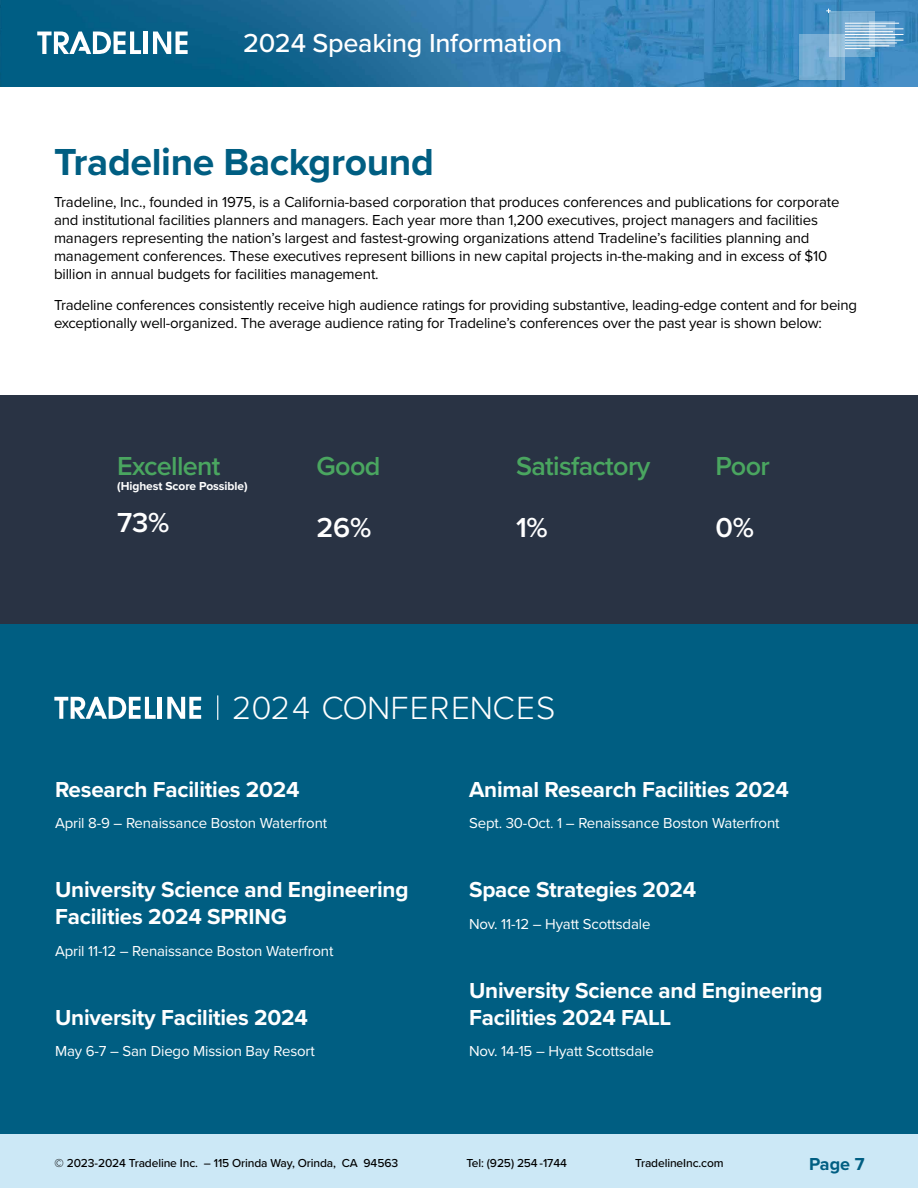
<style>
.page{position:relative;width:918px;height:1188px;background:#fff}
.page>*{position:absolute;margin:0;border:0;box-sizing:border-box;transform-origin:0 0}
.t1{font:700 39px "Proxima Nova";letter-spacing:-.01em;color:#005e82}
.t2{font:300 33.3px "Proxima Nova";color:#fff}
.t3{font:600 28.5px "Proxima Nova";color:#fff}
.t4{font:600 27px "Proxima Nova";letter-spacing:-.025em;color:#4aa660}
.t5{font:500 27px "Proxima Nova";letter-spacing:-.01em;color:#fff}
.t6{font:700 22.5px/27px "Proxima Nova";letter-spacing:-.01em;color:#fff}
.t7{font:700 18px "Proxima Nova";color:#005e82}
.t8{font:15px/18px "Proxima Nova";letter-spacing:-.01em;color:#000}
.t9{font:15px "Proxima Nova";letter-spacing:-.01em;color:#fff}
.t10{font:500 12px "Proxima Nova";letter-spacing:-.01em;color:#000}
.t11{font:700 12px "Proxima Nova";letter-spacing:-.005em;color:#fff}
</style>
<div class="page">
<img style="left:0;top:0;width:918px;height:86px">
<hr style="left:143px;top:32px;width:4px;height:22px;background:#fff">
<svg style="left:153px;top:32px;width:35px;height:22px"></svg>
<svg style="left:37px;top:32px;width:104px;height:22px"></svg>
<div style="left:0;top:1135px;width:918px;height:53px;background:#cce8f6"></div>
<hr style="left:845px;top:43px;width:52px;height:1px;background:#fff">
<hr style="left:845px;top:40px;width:58px;height:1px;background:#fff">
<hr style="left:845px;top:34px;width:58px;height:1px;background:#fff">
<hr style="left:845px;top:28px;width:58px;height:1px;background:#fff">
<hr style="left:845px;top:23px;width:54px;height:1px;background:#fff">
<svg style="left:829px;top:11px;width:45px;height:45px;background:#88b7d7"></svg>
<svg style="left:799px;top:34px;width:46px;height:46px;background:#7aafd4"></svg>
<svg style="left:870px;top:22px;width:25px;height:25px"></svg>
<svg style="left:826px;top:9px;width:5px;height:4px"></svg>
<div style="left:0;top:395px;width:918px;height:229px;background:#293344"></div>
<div style="left:0;top:624px;width:918px;height:510px;background:#005e82"></div>
<hr style="left:158px;top:697px;width:4px;height:22px;background:#fff">
<svg style="left:167px;top:697px;width:34px;height:22px"></svg>
<svg style="left:54px;top:697px;width:102px;height:22px"></svg>
<svg style="left:217px;top:695px;width:1px;height:25px"></svg>
<h3 class="t5" style="left:243px;top:23px;width:321px">2024 Speaking Information</h3>
<h1 class="t1" style="left:54px;top:133px;width:381px">Tradeline Background</h1>
<p class="t8" style="left:54px;top:192px;width:787px">Tradeline, Inc., founded in 1975, is a California-based corporation that produces conferences and publications for corporate and institutional facilities planners and managers. Each year more than 1,200 executives, project managers and facilities managers representing the nation’s largest and fastest-growing organizations attend Tradeline’s facilities planning and management conferences. These executives represent billions in new capital projects in-the-making and in excess of $10 billion in annual budgets for facilities management.</p>
<p class="t8" style="left:54px;top:296px;width:805px">Tradeline conferences consistently receive high audience ratings for providing substantive, leading-edge content and for being exceptionally well-organized. The average audience rating for Tradeline’s conferences over the past year is shown below:</p>
<h3 class="t4" style="left:117px;top:446px;width:105px">Excellent</h3>
<p class="t11" style="left:117px;top:477px;width:132px">(Highest Score Possible)</p>
<h3 class="t3" style="left:117px;top:501px;width:54px">73%</h3>
<h3 class="t4" style="left:317px;top:446px;width:65px">Good</h3>
<h3 class="t3" style="left:317px;top:506px;width:56px">26%</h3>
<h3 class="t4" style="left:516px;top:446px;width:136px">Satisfactory</h3>
<h3 class="t3" style="left:516px;top:506px;width:33px">1%</h3>
<h3 class="t4" style="left:716px;top:446px;width:56px">Poor</h3>
<h3 class="t3" style="left:716px;top:506px;width:40px">0%</h3>
<h2 class="t2" style="left:232px;top:683px;width:325px">2024 CONFERENCES</h2>
<h3 class="t6" style="left:55px;top:775px;width:246px">Research Facilities 2024</h3>
<p class="t9" style="left:55px;top:812px;width:274px">April 8-9 – Renaissance Boston Waterfront</p>
<h3 class="t6" style="left:55px;top:876px;width:355px">University Science and Engineering<br>Facilities 2024 SPRING</h3>
<p class="t9" style="left:55px;top:940px;width:280px">April 11-12 – Renaissance Boston Waterfront</p>
<h3 class="t6" style="left:55px;top:1003px;width:254px">University Facilities 2024</h3>
<p class="t9" style="left:55px;top:1040px;width:261px">May 6-7 – San Diego Mission Bay Resort</p>
<h3 class="t6" style="left:469px;top:775px;width:321px">Animal Research Facilities 2024</h3>
<p class="t9" style="left:469px;top:812px;width:312px">Sept. 30-Oct. 1 – Renaissance Boston Waterfront</p>
<h3 class="t6" style="left:469px;top:876px;width:229px">Space Strategies 2024</h3>
<p class="t9" style="left:469px;top:913px;width:183px">Nov. 11-12 – Hyatt Scottsdale</p>
<h3 class="t6" style="left:469px;top:976px;width:355px">University Science and Engineering<br>Facilities 2024 FALL</h3>
<p class="t9" style="left:469px;top:1040px;width:186px">Nov. 14-15 – Hyatt Scottsdale</p>
<p class="t10" style="left:55px;top:1154px;width:345px">© 2023-2024 Tradeline Inc. – 115 Orinda Way, Orinda, CA 94563</p>
<p class="t10" style="left:467px;top:1154px;width:102px">Tel: (925) 254 -1744</p>
<p class="t10" style="left:635px;top:1154px;width:90px">TradelineInc.com</p>
<p class="t7" style="left:809px;top:1150px;width:57px">Page 7</p>
</div>
